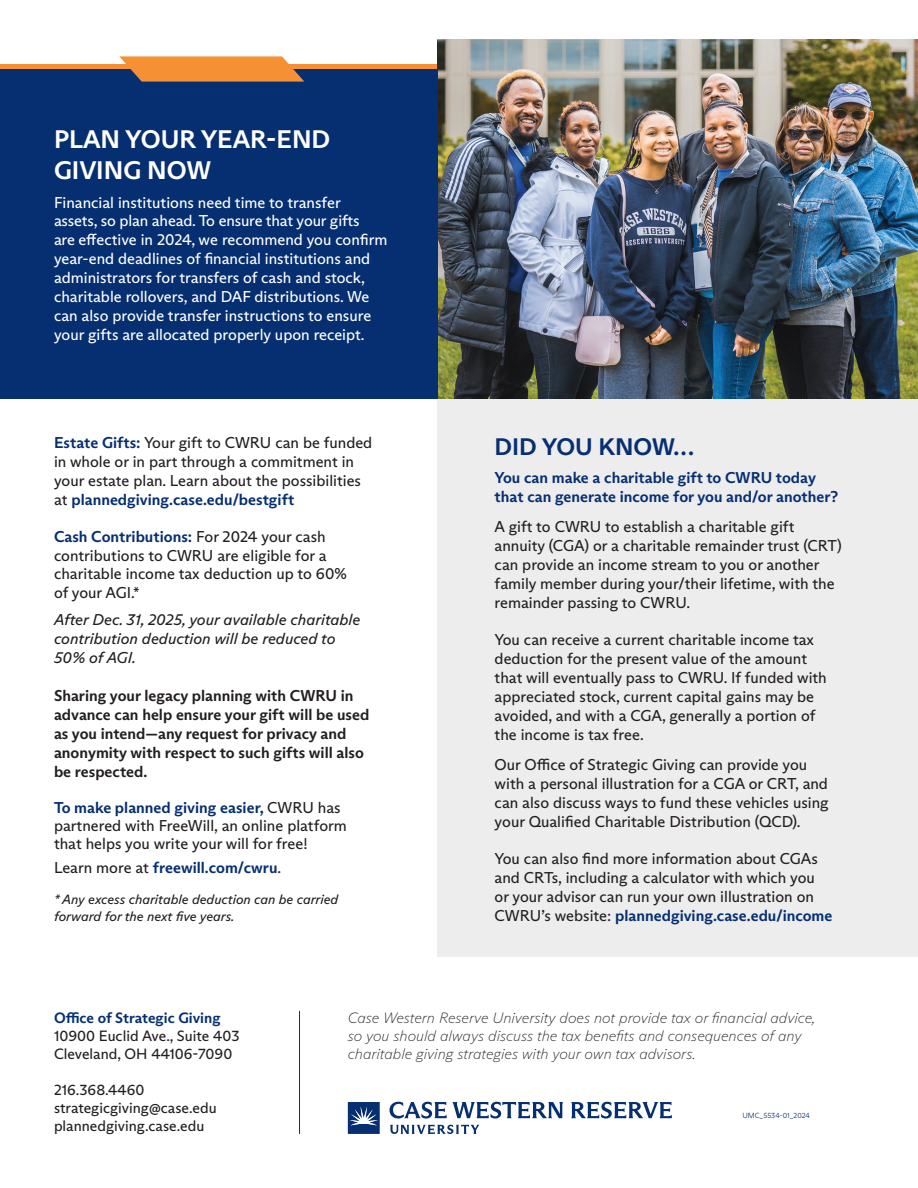
<style>
.page{position:relative;width:918px;height:1188px;background:#fff}
.page>*{position:absolute;margin:0;border:0;box-sizing:border-box;transform-origin:0 0}
.t1{font:700 25.5px "ABC Arizona Sans";color:#fff}
.t2{font:700 24px "ABC Arizona Sans";color:#062f72}
.t3{font:15.75px/18.9px "ABC Arizona Sans";color:#231f20}
.t4{font:15.75px/18.9px "ABC Arizona Sans";color:#fff}
.t5{font:700 15.75px/18.9px "ABC Arizona Sans";color:#231f20}
.t6{font:700 15.75px "ABC Arizona Sans";color:#062f72}
.t7{font:italic 15.75px/18.9px "ABC Arizona Sans";color:#231f20}
.t8{font:italic 100 15px/18px "ABC Arizona Sans";color:#231f20}
.t9{font:15px "ABC Arizona Sans";color:#231f20}
.t10{font:700 15px "ABC Arizona Sans";color:#062f72}
.t11{font:italic 13.5px/16.2px "ABC Arizona Sans";color:#231f20}
.t12{font:300 7.5px "ABC Arizona Sans";color:#062f72}
.s1{font-weight:700;color:#062f72}
.s2{font-weight:400;color:#231f20}
</style>
<div class="page">
<div style="left:437px;top:40px;width:481px;height:917px;background:#ededee"></div>
<img style="left:437px;top:40px;width:481px;height:359px">
<hr style="left:299px;top:1011px;width:1px;height:123px;background:#062f72">
<div style="left:0;top:69px;width:437px;height:330px;background:#062f72"></div>
<svg style="left:119px;top:56px;width:185px;height:26px;background:#e48e42"></svg>
<svg style="left:348px;top:1102px;width:32px;height:32px"></svg>
<svg style="left:390px;top:1102px;width:173px;height:17px"></svg>
<svg style="left:571px;top:1102px;width:101px;height:17px"></svg>
<svg style="left:390px;top:1125px;width:89px;height:9px"></svg>
<p class="t1" style="left:54px;top:124px;width:278px">PLAN YOUR YEAR-END</p>
<p class="t1" style="left:54px;top:155px;width:158px">GIVING NOW</p>
<p class="t4" style="left:54px;top:193px;width:288px">Financial institutions need time to transfer</p>
<p class="t4" style="left:54px;top:212px;width:307px">assets, so plan ahead. To ensure that your gifts</p>
<p class="t4" style="left:54px;top:230px;width:335px">are effective in 2024, we recommend you confirm year-end deadlines of financial institutions and administrators for transfers of cash and stock, charitable rollovers, and DAF distributions. We</p>
<p class="t4" style="left:54px;top:306px;width:319px">can also provide transfer instructions to ensure</p>
<p class="t4" style="left:54px;top:325px;width:312px">your gifts are allocated properly upon receipt.</p>
<p class="t3" style="left:54px;top:433px;width:320px"><span class="s1">Estate Gifts:</span> Your gift to CWRU can be funded in whole or in part through a commitment in your estate plan. Learn about the possibilities at <span class="s1">plannedgiving.case.edu/bestgift</span></p>
<p class="t3" style="left:54px;top:527px;width:294px"><span class="s1">Cash Contributions:</span> For 2024 your cash contributions to CWRU are eligible for a charitable income tax deduction up to 60%</p>
<p class="t3" style="left:54px;top:583px;width:87px">of your AGI.*</p>
<p class="t7" style="left:54px;top:610px;width:308px">After Dec. 31, 2025, your available charitable contribution deduction will be reduced to<br>50% of AGI.</p>
<p class="t5" style="left:54px;top:686px;width:317px">Sharing your legacy planning with CWRU in advance can help ensure your gift will be used as you intend—any request for privacy and anonymity with respect to such gifts will also be respected.</p>
<p class="t3" style="left:54px;top:799px;width:294px;line-height:18px"><span class="s1">To make planned giving easier,</span> CWRU has partnered with FreeWill, an online platform that helps you write your will for free!</p>
<p class="t6" style="left:54px;top:858px;width:229px"><span class="s2">Learn more at</span> freewill.com/cwru<span class="s2">.</span></p>
<p class="t11" style="left:54px;top:892px;width:286px">* Any excess charitable deduction can be carried forward for the next five years.</p>
<p class="t2" style="left:495px;top:431px;width:201px">DID YOU KNOW…</p>
<p class="t6" style="left:495px;top:468px;width:323px">You can make a charitable gift to CWRU today</p>
<p class="t6" style="left:495px;top:487px;width:345px">that can generate income for you and/or another?</p>
<p class="t3" style="left:495px;top:517px;width:349px">A gift to CWRU to establish a charitable gift annuity (CGA) or a charitable remainder trust (CRT) can provide an income stream to you or another family member during your/their lifetime, with the remainder passing to CWRU.</p>
<p class="t3" style="left:495px;top:630px;width:334px">You can receive a current charitable income tax deduction for the present value of the amount that will eventually pass to CWRU. If funded with appreciated stock, current capital gains may be avoided, and with a CGA, generally a portion of the income is tax free.</p>
<p class="t3" style="left:495px;top:755px;width:336px">Our Office of Strategic Giving can provide you with a personal illustration for a CGA or CRT, and can also discuss ways to fund these vehicles using your Qualified Charitable Distribution (QCD).</p>
<p class="t3" style="left:495px;top:849px;width:339px">You can also find more information about CGAs and CRTs, including a calculator with which you or your advisor can run your own illustration on CWRU’s website: <span class="s1">plannedgiving.case.edu/income</span></p>
<p class="t10" style="left:54px;top:1008px;width:168px">Office of Strategic Giving</p>
<p class="t9" style="left:54px;top:1027px;width:187px">10900 Euclid Ave., Suite 403</p>
<p class="t9" style="left:54px;top:1045px;width:180px">Cleveland, OH 44106-7090</p>
<p class="t9" style="left:54px;top:1081px;width:92px">216.368.4460</p>
<p class="t9" style="left:54px;top:1099px;width:164px">strategicgiving@case.edu</p>
<p class="t9" style="left:54px;top:1117px;width:152px">plannedgiving.case.edu</p>
<p class="t8" style="left:348px;top:1009px;width:469px">Case Western Reserve University does not provide tax or financial advice, so you should always discuss the tax benefits and consequences of any charitable giving strategies with your own tax advisors.</p>
<p class="t12" style="left:742px;top:1111px;width:69px">UMC_5534-01_2024</p>
</div>
